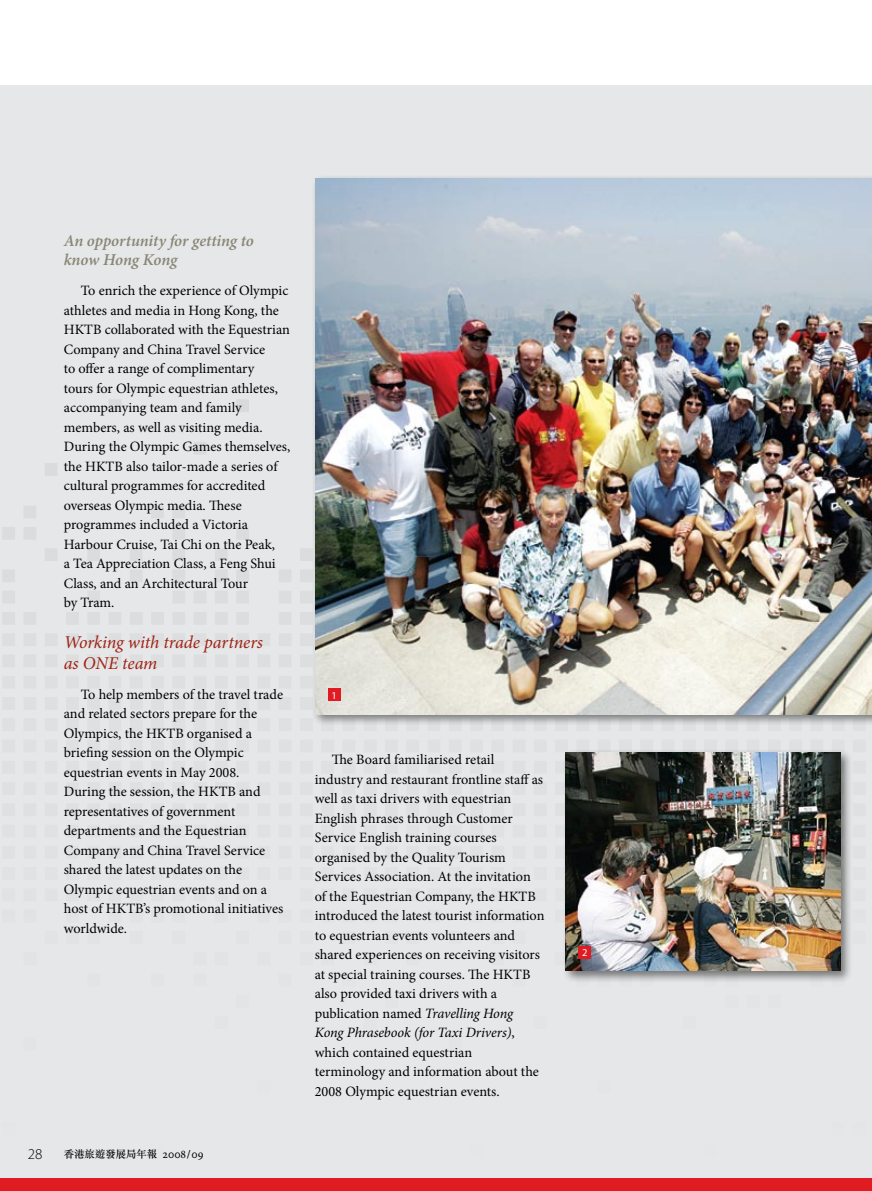
<style>
.page{position:relative;width:872px;height:1191px;background:#fff}
.page>*{position:absolute;margin:0;border:0;box-sizing:border-box;transform-origin:0 0}
.t1{font:italic 18px/21px "Minion Pro";letter-spacing:-.01em;color:#9f2214}
.t2{font:italic 600 16.5px/19.5px "Minion Pro";letter-spacing:-.01em;color:#888675}
.t3{font:300 15px "Myriad Pro";color:#000}
.t4{font:14.25px/19.5px "Minion Pro";color:#000}
.t5{font:500 10.5px "M Sung HK";letter-spacing:-.01em;color:#000}
.t6{font:10.5px "Myriad Pro";color:#fff}
.s1{font-family:"Minion MM SC 367 585 8";font-weight:400;font-size:12px}
.s2{font-style:italic}
</style>
<div class="page">
<div style="left:0;top:85px;width:872px;height:1106px;background:#e6e7e8"></div>
<svg style="left:3px;top:400px;width:308px;height:178px"></svg>
<div style="left:562px;top:748px;width:290px;height:235px;background:#000;opacity:.5"></div>
<img style="left:566px;top:752px;width:274px;height:219px">
<div style="left:578px;top:945px;width:13px;height:13px;background:#e11b22"></div>
<div style="left:311px;top:174px;width:561px;height:552px;background:#000;opacity:.5"></div>
<img style="left:315px;top:178px;width:557px;height:536px">
<div style="left:328px;top:688px;width:13px;height:13px;background:#e11b22"></div>
<div style="left:0;top:1178px;width:872px;height:13px;background:#e11b22"></div>
<p class="t2" style="left:64px;top:231px;width:192px">An opportunity for getting to know Hong Kong</p>
<p class="t4" style="left:64px;top:281px;width:228px;text-indent:17px">To enrich the experience of Olympic athletes and media in Hong Kong, the HKTB collaborated with the Equestrian Company and China Travel Service<br>to offer a range of complimentary<br>tours for Olympic equestrian athletes, accompanying team and family members, as well as visiting media.<br>During the Olympic Games themselves, the HKTB also tailor-made a series of cultural programmes for accredited overseas Olympic media. These programmes included a Victoria Harbour Cruise, Tai Chi on the Peak,<br>a Tea Appreciation Class, a Feng Shui Class, and an Architectural Tour<br>by Tram.</p>
<p class="t1" style="left:64px;top:631px;width:201px">Working with trade partners as ONE team</p>
<p class="t4" style="left:64px;top:684px;width:221px;text-indent:17px">To help members of the travel trade and related sectors prepare for the<br>Olympics, the HKTB organised a briefing session on the Olympic equestrian events in May 2008.<br>During the session, the HKTB and representatives of government departments and the Equestrian<br>Company and China Travel Service shared the latest updates on the<br>Olympic equestrian events and on a host of HKTB’s promotional initiatives worldwide.</p>
<p class="t3" style="left:28px;top:1145px;width:16px">28</p>
<p class="t5" style="left:64px;top:1147px;width:141px">香港旅遊發展局年報 <span class="s1">2008/09</span></p>
<p class="t6" style="left:331px;top:689px;width:7px">1</p>
<p class="t4" style="left:315px;top:750px;width:231px;text-indent:17px">The Board familiarised retail industry and restaurant frontline staff as well as taxi drivers with equestrian English phrases through Customer Service English training courses organised by the Quality Tourism Services Association. At the invitation of the Equestrian Company, the HKTB introduced the latest tourist information to equestrian events volunteers and shared experiences on receiving visitors at special training courses. The HKTB also provided taxi drivers with a publication named <span class="s2">Travelling Hong Kong Phrasebook (for Taxi Drivers)</span>, which contained equestrian terminology and information about the 2008 Olympic equestrian events.</p>
<p class="t6" style="left:582px;top:946px;width:7px">2</p>
</div>
